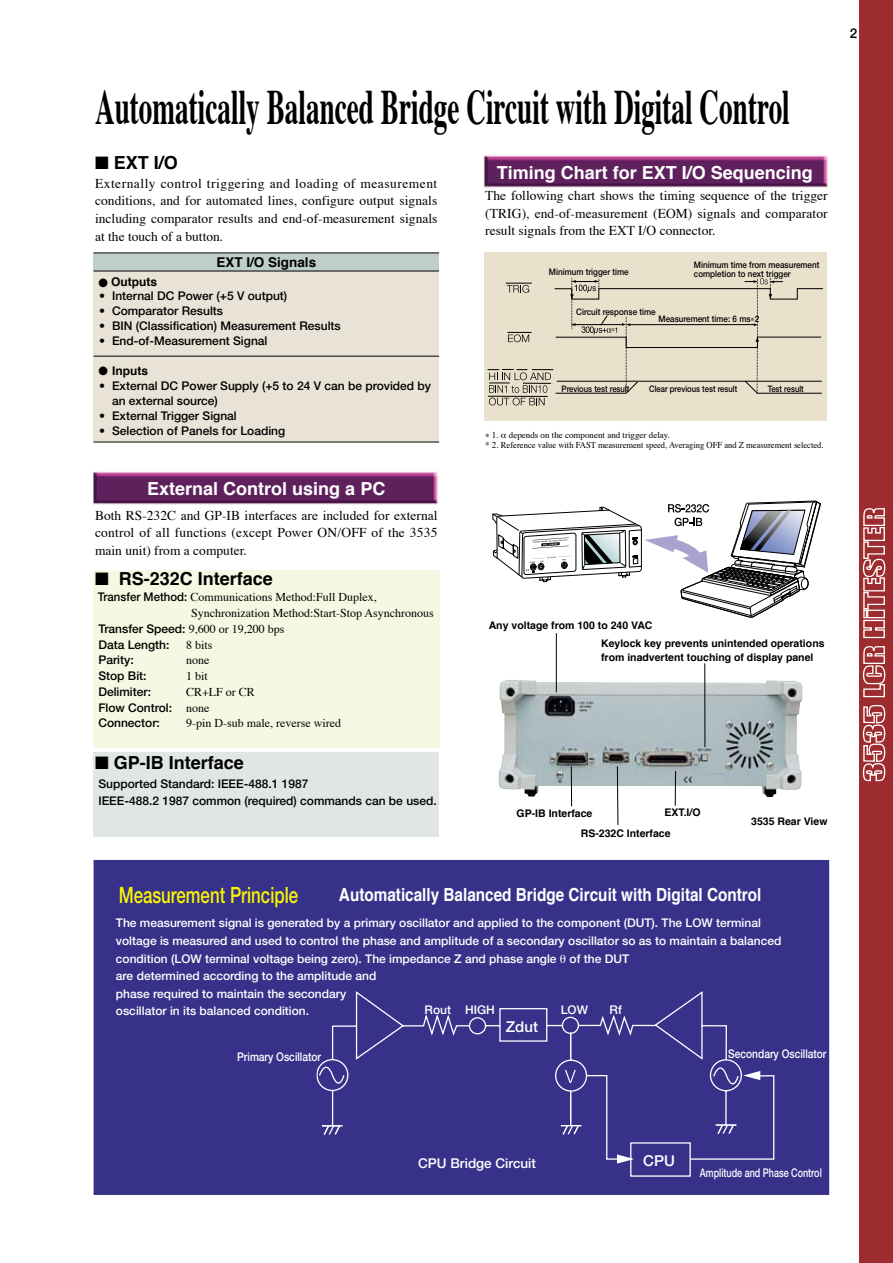
<style>
.page{position:relative;width:893px;height:1263px;background:#fff}
.page>*{position:absolute;margin:0;border:0;box-sizing:border-box;transform-origin:0 0}
.t1{font:700 49.5px "Times";color:#000;scale:.55 1}
.t2{font:500 22.5px "Helvetica Neue";color:#f8f400;scale:.75 1}
.t3{font:700 18px "Helvetica";color:#fff}
.t4{font:700 18px "Helvetica";color:#fff;scale:.85 1}
.t5{font:700 18px "Helvetica";color:#000}
.t6{font:500 15px "Helvetica Neue";color:#fff}
.t7{font:13.5px/17.5px "Times";color:#000;text-align:justify}
.t8{font:500 13.5px "Helvetica Neue";color:#fff}
.t9{font:700 13.5px "Helvetica";color:#000}
.t10{font:500 13.5px "Helvetica Neue";color:#000}
.t11{font:500 12px/17.5px "Helvetica Neue";color:#fff}
.t12{font:500 12px/15px "Helvetica Neue";color:#000}
.t13{font:12px "Times";color:#000}
.t14{font:500 12px "Helvetica Neue";color:#fff;scale:.85 1}
.t15{font:500 12px "Helvetica Neue";color:#fff;scale:.75 1}
.t16{font:700 12px "Helvetica";color:#000}
.t17{font:700 10.5px/20px "Helvetica";color:#000}
.t18{font:9px/10.1px "Times";color:#000}
.t19{font:500 9px/9px "Helvetica Neue";color:#000;scale:.9 1}
.t20{font:500 9px "Helvetica Neue";color:#000;scale:.85 1}
.s1{font-family:"Helvetica Neue";font-weight:500}
.s2{font-family:"Times";font-weight:400}
</style>
<div class="page">
<div style="left:94px;top:271px;width:345px;height:170px;background:#e9e2d6"></div>
<div style="left:94px;top:253px;width:345px;height:18px;background:#becfca"></div>
<hr style="left:94px;top:252px;width:345px;height:1px;background:#000">
<hr style="left:94px;top:271px;width:345px;height:1px;background:#000">
<hr style="left:94px;top:442px;width:345px;height:1px;background:#000">
<hr style="left:94px;top:356px;width:345px;height:1px;background:#000">
<div style="left:485px;top:252px;width:342px;height:168px;background:#eae1cd"></div>
<img style="left:94px;top:471px;width:345px;height:34px">
<img style="left:484px;top:155px;width:345px;height:33px">
<div style="left:859px;top:0;width:34px;height:1263px;background:#9d2c2f"></div>
<svg style="left:862px;top:508px;width:24px;height:274px"></svg>
<svg style="left:492px;top:501px;width:329px;height:116px"></svg>
<div style="left:94px;top:570px;width:346px;height:178px;background:#f5f8e3"></div>
<div style="left:94px;top:753px;width:345px;height:84px;background:#e0e6e4"></div>
<img style="left:498px;top:680px;width:304px;height:117px">
<hr style="left:571px;top:766px;width:1px;height:40px;background:#000">
<svg style="left:617px;top:766px;width:1px;height:59px"></svg>
<hr style="left:675px;top:771px;width:1px;height:35px;background:#000">
<hr style="left:556px;top:633px;width:1px;height:59px;background:#000">
<div style="left:94px;top:860px;width:735px;height:335px;background:#38318a"></div>
<svg style="left:316px;top:991px;width:411px;height:186px"></svg>
<svg style="left:318px;top:1057px;width:457px;height:107px"></svg>
<svg style="left:487px;top:278px;width:336px;height:127px"></svg>
<hr style="left:704px;top:663px;width:1px;height:84px;background:#000">
<h1 class="t1" style="left:95px;top:74px;width:1265px">Automatically Balanced Bridge Circuit with Digital Control</h1>
<h3 class="t5" style="left:95px;top:151px;width:84px">■ EXT I/O</h3>
<p class="t7" style="left:95px;top:175px;width:344px">Externally control triggering and loading of measurement conditions, and for automated lines, configure output signals including comparator results and end-of-measurement signals at the touch of a button.</p>
<p class="t16" style="left:98px;top:274px;width:60px">● Outputs</p>
<p class="t12" style="left:99px;top:288px;width:189px">• Internal DC Power (+5 V output)</p>
<p class="t12" style="left:99px;top:303px;width:125px">• Comparator Results</p>
<p class="t12" style="left:99px;top:318px;width:243px">• BIN (Classification) Measurement Results</p>
<p class="t12" style="left:99px;top:333px;width:170px">• End-of-Measurement Signal</p>
<p class="t16" style="left:98px;top:363px;width:51px">● Inputs</p>
<p class="t12" style="left:112px;top:378px;width:321px;text-indent:-13px">• External DC Power Supply (+5 to 24 V can be provided by an external source)</p>
<p class="t12" style="left:99px;top:408px;width:139px">• External Trigger Signal</p>
<p class="t12" style="left:99px;top:423px;width:187px">• Selection of Panels for Loading</p>
<p class="t9" style="left:216px;top:253px;width:101px">EXT I/O Signals</p>
<h3 class="t3" style="left:147px;top:476px;width:240px">External Control using a PC</h3>
<p class="t7" style="left:95px;top:507px;width:344px">Both RS-232C and GP-IB interfaces are included for external control of all functions (except Power ON/OFF of the 3535 main unit) from a computer.</p>
<h3 class="t5" style="left:95px;top:566px;width:179px">■ RS-232C Interface</h3>
<p class="t13" style="left:98px;top:589px;width:280px"><span class="s1">Transfer Method:</span> Communications Method:Full Duplex,</p>
<p class="t13" style="left:191px;top:605px;width:244px">Synchronization Method:Start-Stop Asynchronous</p>
<p class="t13" style="left:98px;top:621px;width:188px"><span class="s1">Transfer Speed:</span> 9,600 or 19,200 bps</p>
<p class="t12" style="left:98px;top:637px;width:73px">Data Length:</p>
<p class="t13" style="left:186px;top:637px;width:28px">8 bits</p>
<p class="t12" style="left:98px;top:652px;width:37px">Parity:</p>
<p class="t13" style="left:186px;top:653px;width:25px">none</p>
<p class="t12" style="left:98px;top:668px;width:50px">Stop Bit:</p>
<p class="t13" style="left:186px;top:668px;width:23px">1 bit</p>
<p class="t12" style="left:98px;top:684px;width:54px">Delimiter:</p>
<p class="t13" style="left:186px;top:684px;width:70px">CR+LF or CR</p>
<p class="t12" style="left:98px;top:699px;width:113px;line-height:15.8px">Flow Control: <span class="s2">none<br></span>Connector:</p>
<p class="t13" style="left:186px;top:716px;width:156px">9-pin D-sub male, reverse wired</p>
<h3 class="t5" style="left:95px;top:751px;width:150px">■ GP-IB Interface</h3>
<p class="t12" style="left:98px;top:776px;width:340px;line-height:16.5px">Supported Standard: IEEE-488.1 1987<br>IEEE-488.2 1987 common (required) commands can be used.</p>
<h3 class="t3" style="left:497px;top:160px;width:317px">Timing Chart for EXT I/O Sequencing</h3>
<p class="t7" style="left:485px;top:187px;width:344px">The following chart shows the timing sequence of the trigger (TRIG), end-of-measurement (EOM) signals and comparator result signals from the EXT I/O connector.</p>
<p class="t19" style="left:694px;top:260px;width:141px">Minimum time from measurement completion to next trigger</p>
<p class="t19" style="left:549px;top:267px;width:90px">Minimum trigger time</p>
<p class="t19" style="left:576px;top:307px;width:90px">Circuit response time</p>
<p class="t19" style="left:658px;top:314px;width:113px">Measurement time: 6 ms∗2</p>
<p class="t20" style="left:562px;top:384px;width:81px">Previous test result</p>
<p class="t20" style="left:649px;top:384px;width:105px">Clear previous test result</p>
<p class="t20" style="left:768px;top:384px;width:44px">Test result</p>
<p class="t18" style="left:485px;top:431px;width:340px">∗ 1. depends on the component and trigger delay.<br>* 2. Reference value with FAST measurement speed, Averaging OFF and Z measurement selected.</p>
<p class="t17" style="left:489px;top:616px;width:165px">Any voltage from 100 to 240 VAC</p>
<p class="t17" style="left:601px;top:637px;width:225px;line-height:13.6px">Keylock key prevents unintended operations from inadvertent touching of display panel</p>
<p class="t17" style="left:664px;top:803px;width:38px">EXT.I/O</p>
<p class="t17" style="left:581px;top:804px;width:91px;text-indent:-64px">GP-IB Interface<br>RS-232C Interface</p>
<p class="t17" style="left:751px;top:812px;width:78px">3535 Rear View</p>
<h2 class="t2" style="left:119px;top:881px;width:241px">Measurement Principle</h2>
<h3 class="t4" style="left:339px;top:882px;width:499px">Automatically Balanced Bridge Circuit with Digital Control</h3>
<p class="t11" style="left:116px;top:914px;width:667px">The measurement signal is generated by a primary oscillator and applied to the component (DUT). The LOW terminal voltage is measured and used to control the phase and amplitude of a secondary oscillator so as to maintain a balanced condition (LOW terminal voltage being zero). The impedance Z and phase angle of the DUT<br>are determined according to the amplitude and<br>phase required to maintain the secondary<br>oscillator in its balanced condition.</p>
<p class="t11" style="left:465px;top:1001px;width:31px">HIGH</p>
<p class="t11" style="left:561px;top:1001px;width:29px">LOW</p>
<p class="t11" style="left:610px;top:1001px;width:14px">Rf</p>
<p class="t11" style="left:425px;top:1001px;width:28px">Rout</p>
<p class="t6" style="left:506px;top:1017px;width:34px">Zdut</p>
<p class="t14" style="left:237px;top:1050px;width:100px">Primary Oscillator</p>
<p class="t14" style="left:728px;top:1046px;width:117px">Secondary Oscillator</p>
<p class="t10" style="left:850px;top:25px;width:9px">2</p>
<p class="t8" style="left:418px;top:1155px;width:119px">CPU Bridge Circuit</p>
<p class="t6" style="left:643px;top:1152px;width:33px">CPU</p>
<p class="t15" style="left:700px;top:1166px;width:164px">Amplitude and Phase Control</p>
</div>
